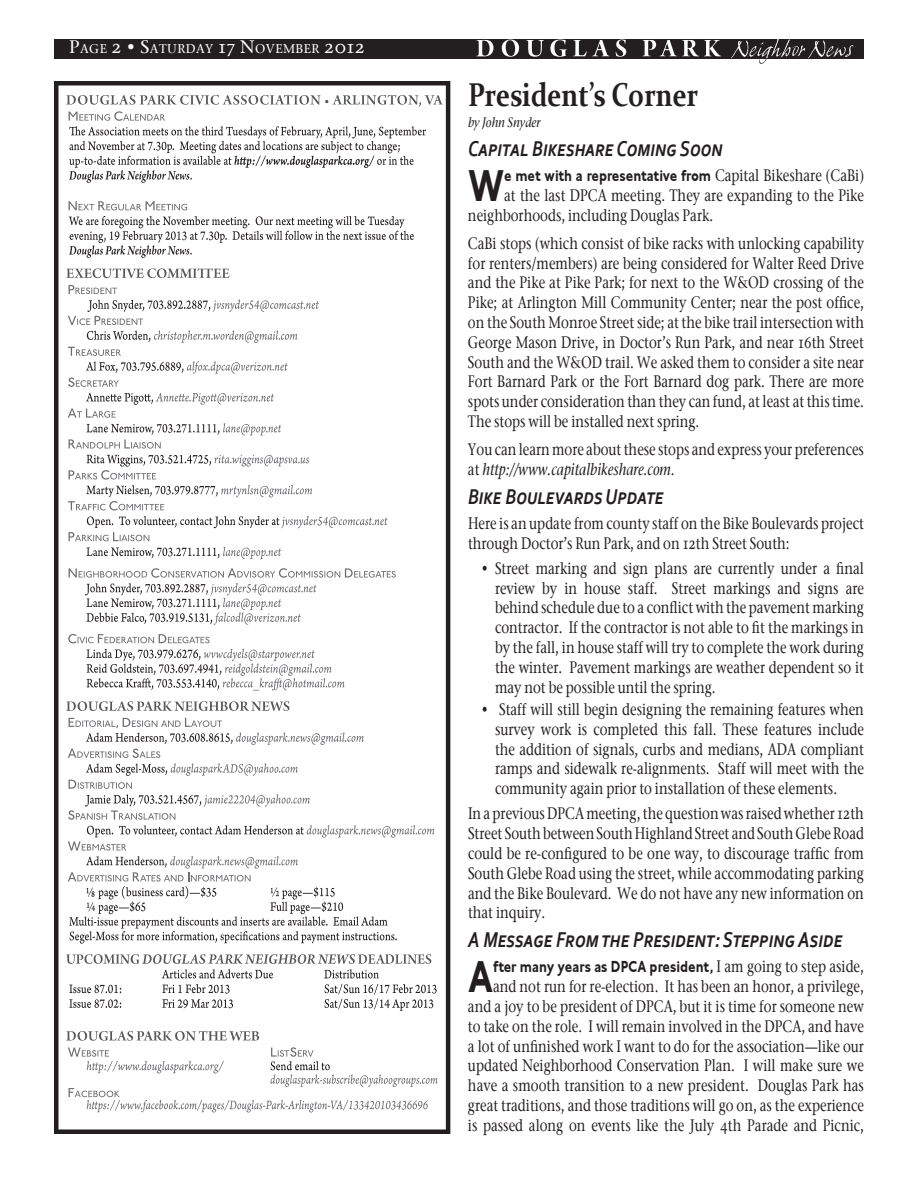
<style>
.page{position:relative;width:918px;height:1188px;background:#fff}
.page>*{position:absolute;margin:0;border:0;box-sizing:border-box;transform-origin:0 0}
.t1{font:45.9px "Johnston ITCTT Bold";color:#231f20;scale:.8 1}
.t2{font:700 33px "Constantia";color:#231f20;scale:.8 1}
.t3{font:italic 700 22.5px "Corbel";letter-spacing:.005em;color:#231f20;scale:.8 1}
.t4{font:16.5px/19.8px "ITC Stone Serif OS Medium";color:#231f20;text-align:justify;scale:.8 1}
.t5{font:16.5px "Johnston ITCTT Bold";color:#231f20;scale:.8 1}
.t6{font:italic 13.5px "ITC Stone Serif OS Medium";color:#231f20;scale:.85 1}
.t7{font:12.6px "ITC Stone Serif OS Medium";letter-spacing:.035em;color:#fff}
.s1{font-size:18px}
.s2{font-family:"ITC Stone Serif OS Medium"}
.s3{font-style:italic}
</style>
<div class="page">
<div style="left:54px;top:39px;width:810px;height:19px;background:#231f20"></div>
<svg style="left:476px;top:40px;width:245px;height:17px"></svg>
<svg style="left:731px;top:39px;width:122px;height:25px"></svg>
<svg style="left:54px;top:81px;width:396px;height:1053px"></svg>
<p class="t7" style="left:69px;top:41px;width:297px"><span class="s1">P</span>AGE <span class="s1">2 • S</span>ATURDAY <span class="s1">17 N</span>OVEMBER <span class="s1">2012</span></p>
<h2 class="t2" style="left:468px;top:72px;width:289px">President’s Corner</h2>
<p class="t6" style="left:468px;top:115px;width:87px">by John Snyder</p>
<h3 class="t3" style="left:468px;top:135px;width:318px">Capital Bikeshare Coming Soon</h3>
<h1 class="t1" style="left:468px;top:158px;width:47px">W</h1>
<p class="t5" style="left:504px;top:166px;width:451px">e met with a representative from <span class="s2">Capital Bikeshare (CaBi)</span></p>
<p class="t4" style="left:468px;top:185px;width:497px;text-indent:36px">at the last DPCA meeting. They are expanding to the Pike neighborhoods, including Douglas Park.</p>
<p class="t4" style="left:468px;top:233px;width:497px">CaBi stops (which consist of bike racks with unlocking capability for renters/members) are being considered for Walter Reed Drive and the Pike at Pike Park; for next to the W&amp;OD crossing of the Pike; at Arlington Mill Community Center; near the post office, on the South Monroe Street side; at the bike trail intersection with George Mason Drive, in Doctor’s Run Park, and near 16th Street South and the W&amp;OD trail. We asked them to consider a site near Fort Barnard Park or the Fort Barnard dog park. There are more spots under consideration than they can fund, at least at this time.<br>The stops will be installed next spring.</p>
<p class="t4" style="left:468px;top:439px;width:497px">You can learn more about these stops and express your preferences at <span class="s3">http://www.capitalbikeshare.com</span>.</p>
<h3 class="t3" style="left:468px;top:482px;width:246px">Bike Boulevards Update</h3>
<p class="t4" style="left:468px;top:513px;width:497px">Here is an update from county staff on the Bike Boulevards project through Doctor’s Run Park, and on 12th Street South:</p>
<p class="t4" style="left:495px;top:558px;width:463px;text-indent:-14px">• Street marking and sign plans are currently under a final review by in house staff. Street markings and signs are behind schedule due to a conflict with the pavement marking contractor. If the contractor is not able to fit the markings in by the fall, in house staff will try to complete the work during the winter. Pavement markings are weather dependent so it may not be possible until the spring.</p>
<p class="t4" style="left:495px;top:699px;width:463px;text-indent:-14px">• Staff will still begin designing the remaining features when survey work is completed this fall. These features include the addition of signals, curbs and medians, ADA compliant ramps and sidewalk re-alignments. Staff will meet with the community again prior to installation of these elements.</p>
<p class="t4" style="left:468px;top:804px;width:497px">In a previous DPCA meeting, the question was raised whether 12th Street South between South Highland Street and South Glebe Road could be re-configured to be one way, to discourage traffic from South Glebe Road using the street, while accommodating parking and the Bike Boulevard. We do not have any new information on that inquiry.</p>
<h3 class="t3" style="left:468px;top:926px;width:470px">A Message From the President: Stepping Aside</h3>
<h1 class="t1" style="left:468px;top:949px;width:33px">A</h1>
<p class="t5" style="left:493px;top:957px;width:465px">fter many years as DPCA president, <span class="s2">I am going to step aside,</span></p>
<p class="t4" style="left:468px;top:976px;width:497px;text-indent:25px">and not run for re-election. It has been an honor, a privilege, and a joy to be president of DPCA, but it is time for someone new to take on the role. I will remain involved in the DPCA, and have a lot of unfinished work I want to do for the association—like our updated Neighborhood Conservation Plan. I will make sure we have a smooth transition to a new president. Douglas Park has great traditions, and those traditions will go on, as the experience is passed along on events like the July 4th Parade and Picnic,</p>
</div>
